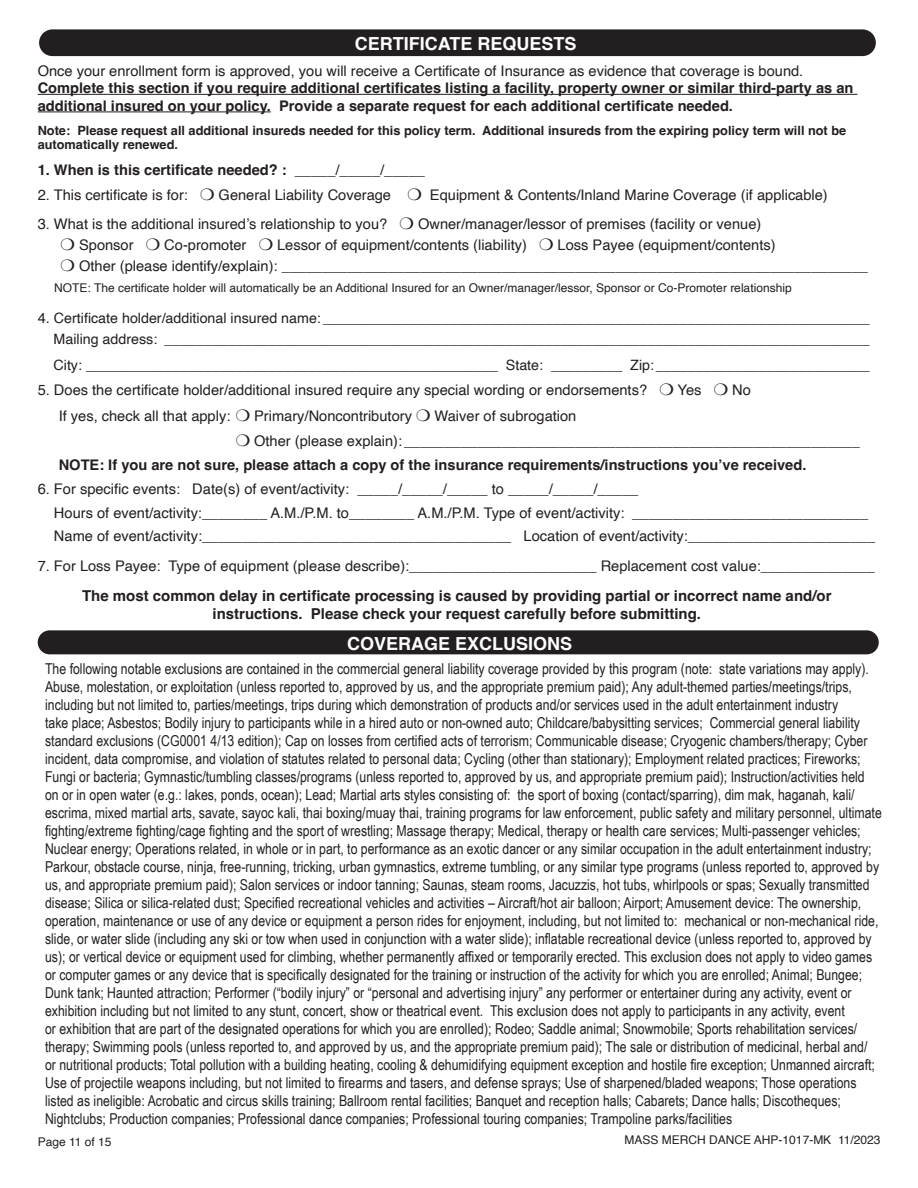
<style>
.page{position:relative;width:918px;height:1188px;background:#fff}
.page>*{position:absolute;margin:0;border:0;box-sizing:border-box;transform-origin:0 0}
.t1{font:700 18px "Helvetica";color:#fff}
.t2{font:15px/18px "Arial Narrow";color:#231f20}
.t3{font:700 15px/18px "Helvetica";color:#231f20;text-align:center}
.t4{font:14.7px/21px "Helvetica";color:#231f20}
.t5{font:700 14.7px/17.5px "Helvetica";color:#231f20}
.t6{font:14.25px/21px "Helvetica";color:#231f20;text-align:right}
.t7{font:700 12.75px/14.2px "Helvetica";color:#231f20}
.t8{font:12px "Helvetica";color:#231f20}
.s1{font-weight:400}
.s2{font-size:14.7px}
</style>
<div class="page">
<hr style="left:38px;top:94px;width:819px;height:1px;background:#231f20">
<hr style="left:38px;top:112px;width:233px;height:1px;background:#231f20">
<div style="left:39px;top:29px;width:837px;height:27px;background:#231f20;border-radius:13px"></div>
<div style="left:38px;top:630px;width:841px;height:24px;background:#231f20;border-radius:12px"></div>
<p class="t1" style="left:355px;top:33px;width:223px">CERTIFICATE REQUESTS</p>
<p class="t4" style="left:38px;top:60px;width:767px">Once your enrollment form is approved, you will receive a Certificate of Insurance as evidence that coverage is bound.</p>
<p class="t5" style="left:38px;top:81px;width:817px">Complete this section if you require additional certificates listing a facility, property owner or similar third-party as an additional insured on your policy. Provide a separate request for each additional certificate needed.</p>
<p class="t7" style="left:38px;top:125px;width:810px">Note: Please request all additional insureds needed for this policy term. Additional insureds from the expiring policy term will not be automatically renewed.</p>
<p class="t5" style="left:38px;top:162px;width:389px">1. When is this certificate needed? : <span class="s1">_____/_____/_____</span></p>
<p class="t4" style="left:38px;top:185px;width:152px">2. This certificate is for:</p>
<p class="t4" style="left:219px;top:185px;width:174px">General Liability Coverage</p>
<p class="t4" style="left:430px;top:185px;width:399px">Equipment &amp; Contents/Inland Marine Coverage (if applicable)</p>
<p class="t4" style="left:38px;top:213px;width:351px">3. What is the additional insured’s relationship to you?</p>
<p class="t4" style="left:418px;top:213px;width:345px">Owner/manager/lessor of premises (facility or venue)</p>
<p class="t4" style="left:79px;top:234px;width:56px">Sponsor</p>
<p class="t4" style="left:164px;top:234px;width:84px">Co-promoter</p>
<p class="t4" style="left:277px;top:234px;width:251px">Lessor of equipment/contents (liability)</p>
<p class="t4" style="left:79px;top:234px;width:790px;text-indent:479px">Loss Payee (equipment/contents)<br>Other (please identify/explain): ________________________________________________________________________</p>
<p class="t8" style="left:54px;top:278px;width:739px">NOTE: The certificate holder will automatically be an Additional Insured for an Owner/manager/lessor, Sponsor or Co-Promoter relationship</p>
<p class="t6" style="left:38px;top:308px;width:833px"><span class="s2">4.</span> Certificate holder/additional insured name: _____________________________________________________________________<br>Mailing address: _________________________________________________________________________________________</p>
<p class="t6" style="left:54px;top:354px;width:818px">City: ____________________________________________________ State: _________ Zip:___________________________</p>
<p class="t4" style="left:38px;top:380px;width:611px">5. Does the certificate holder/additional insured require any special wording or endorsements?</p>
<p class="t4" style="left:678px;top:380px;width:25px">Yes</p>
<p class="t4" style="left:732px;top:380px;width:20px">No</p>
<p class="t4" style="left:59px;top:405px;width:173px">If yes, check all that apply:</p>
<p class="t4" style="left:254px;top:405px;width:159px">Primary/Noncontributory</p>
<p class="t4" style="left:254px;top:403px;width:607px;line-height:25.5px;text-indent:180px">Waiver of subrogation<br>Other (please explain):________________________________________________________</p>
<p class="t5" style="left:59px;top:458px;width:749px">NOTE: If you are not sure, please attach a copy of the insurance requirements/instructions you’ve received.</p>
<p class="t4" style="left:54px;top:477px;width:816px;line-height:24px;text-indent:-16px">6. For specific events: Date(s) of event/activity: _____/_____/_____ to _____/_____/_____<br>Hours of event/activity:________ A.M./P.M. to________ A.M./P.M. Type of event/activity: _____________________________</p>
<p class="t4" style="left:54px;top:525px;width:823px">Name of event/activity:______________________________________ Location of event/activity:_______________________</p>
<p class="t4" style="left:38px;top:555px;width:839px">7. For Loss Payee: Type of equipment (please describe):_______________________ Replacement cost value:______________</p>
<p class="t3" style="left:82px;top:588px;width:751px">The most common delay in certificate processing is caused by providing partial or incorrect name and/or instructions. Please check your request carefully before submitting.</p>
<p class="t1" style="left:347px;top:633px;width:227px">COVERAGE EXCLUSIONS</p>
<p class="t2" style="left:45px;top:659px;width:838px">The following notable exclusions are contained in the commercial general liability coverage provided by this program (note: state variations may apply).<br>Abuse, molestation, or exploitation (unless reported to, approved by us, and the appropriate premium paid); Any adult-themed parties/meetings/trips, including but not limited to, parties/meetings, trips during which demonstration of products and/or services used in the adult entertainment industry<br>take place; Asbestos; Bodily injury to participants while in a hired auto or non-owned auto; Childcare/babysitting services; Commercial general liability standard exclusions (CG0001 4/13 edition); Cap on losses from certified acts of terrorism; Communicable disease; Cryogenic chambers/therapy; Cyber incident, data compromise, and violation of statutes related to personal data; Cycling (other than stationary); Employment related practices; Fireworks; Fungi or bacteria; Gymnastic/tumbling classes/programs (unless reported to, approved by us, and appropriate premium paid); Instruction/activities held on or in open water (e.g.: lakes, ponds, ocean); Lead; Martial arts styles consisting of: the sport of boxing (contact/sparring), dim mak, haganah, kali/ escrima, mixed martial arts, savate, sayoc kali, thai boxing/muay thai, training programs for law enforcement, public safety and military personnel, ultimate fighting/extreme fighting/cage fighting and the sport of wrestling; Massage therapy; Medical, therapy or health care services; Multi-passenger vehicles; Nuclear energy; Operations related, in whole or in part, to performance as an exotic dancer or any similar occupation in the adult entertainment industry; Parkour, obstacle course, ninja, free-running, tricking, urban gymnastics, extreme tumbling, or any similar type programs (unless reported to, approved by us, and appropriate premium paid); Salon services or indoor tanning; Saunas, steam rooms, Jacuzzis, hot tubs, whirlpools or spas; Sexually transmitted disease; Silica or silica-related dust; Specified recreational vehicles and activities – Aircraft/hot air balloon; Airport; Amusement device: The ownership, operation, maintenance or use of any device or equipment a person rides for enjoyment, including, but not limited to: mechanical or non-mechanical ride, slide, or water slide (including any ski or tow when used in conjunction with a water slide); inflatable recreational device (unless reported to, approved by us); or vertical device or equipment used for climbing, whether permanently affixed or temporarily erected. This exclusion does not apply to video games or computer games or any device that is specifically designated for the training or instruction of the activity for which you are enrolled; Animal; Bungee; Dunk tank; Haunted attraction; Performer (“bodily injury” or “personal and advertising injury” any performer or entertainer during any activity, event or exhibition including but not limited to any stunt, concert, show or theatrical event. This exclusion does not apply to participants in any activity, event<br>or exhibition that are part of the designated operations for which you are enrolled); Rodeo; Saddle animal; Snowmobile; Sports rehabilitation services/ therapy; Swimming pools (unless reported to, and approved by us, and the appropriate premium paid); The sale or distribution of medicinal, herbal and/ or nutritional products; Total pollution with a building heating, cooling &amp; dehumidifying equipment exception and hostile fire exception; Unmanned aircraft; Use of projectile weapons including, but not limited to firearms and tasers, and defense sprays; Use of sharpened/bladed weapons; Those operations listed as ineligible: Acrobatic and circus skills training; Ballroom rental facilities; Banquet and reception halls; Cabarets; Dance halls; Discotheques; Nightclubs; Production companies; Professional dance companies; Professional touring companies; Trampoline parks/facilities</p>
<p class="t8" style="left:38px;top:1133px;width:75px">Page 11 of 15</p>
<p class="t8" style="left:625px;top:1130px;width:257px">MASS MERCH DANCE AHP-1017-MK 11/2023</p>
</div>
